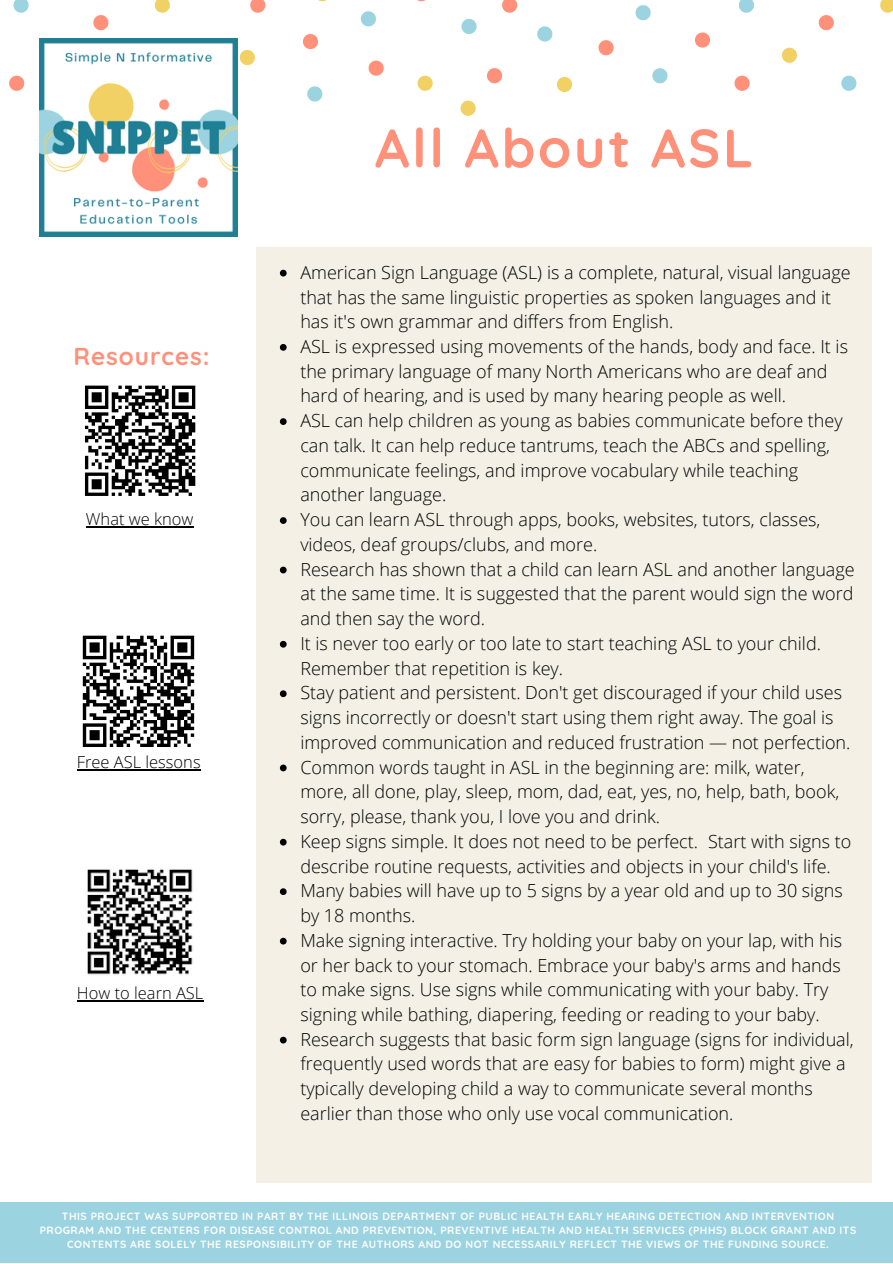
<style>
.page{position:relative;width:893px;height:1264px;background:#fff}
.page>*{position:absolute;margin:0;border:0;box-sizing:border-box;transform-origin:0 0}
.t1{font:700 54px "Quicksand";letter-spacing:.05em;color:#ff917b}
.t2{font:700 24.3px "Quicksand";letter-spacing:.04em;color:#ff917b}
.t3{font:300 18px/24.8px "Open Sans";color:#000}
.t4{font:300 16.5px "Open Sans";color:#000}
.t5{font:700 10.5px/14px "Quicksand";letter-spacing:.05em;color:#fff;text-align:center}
</style>
<div class="page">
<svg style="left:13px;top:0;width:16px;height:13px"></svg>
<svg style="left:307px;top:86px;width:15px;height:15px"></svg>
<svg style="left:361px;top:11px;width:15px;height:15px"></svg>
<svg style="left:155px;top:0;width:15px;height:13px"></svg>
<svg style="left:240px;top:50px;width:15px;height:15px"></svg>
<svg style="left:417px;top:76px;width:15px;height:15px"></svg>
<svg style="left:9px;top:76px;width:15px;height:15px"></svg>
<svg style="left:250px;top:0;width:15px;height:13px"></svg>
<svg style="left:93px;top:15px;width:15px;height:15px"></svg>
<svg style="left:303px;top:34px;width:15px;height:15px"></svg>
<svg style="left:368px;top:61px;width:15px;height:15px"></svg>
<svg style="left:738px;top:0;width:16px;height:13px"></svg>
<svg style="left:841px;top:76px;width:15px;height:15px"></svg>
<svg style="left:635px;top:5px;width:15px;height:15px"></svg>
<svg style="left:652px;top:68px;width:15px;height:15px"></svg>
<svg style="left:537px;top:26px;width:15px;height:16px"></svg>
<svg style="left:461px;top:19px;width:15px;height:15px"></svg>
<svg style="left:880px;top:0;width:12px;height:13px"></svg>
<svg style="left:557px;top:77px;width:15px;height:15px"></svg>
<svg style="left:460px;top:101px;width:15px;height:15px"></svg>
<svg style="left:781px;top:48px;width:16px;height:15px"></svg>
<svg style="left:695px;top:32px;width:15px;height:16px"></svg>
<svg style="left:734px;top:76px;width:15px;height:15px"></svg>
<svg style="left:487px;top:68px;width:15px;height:15px"></svg>
<svg style="left:502px;top:0;width:15px;height:13px"></svg>
<svg style="left:818px;top:15px;width:15px;height:15px"></svg>
<svg style="left:598px;top:40px;width:15px;height:15px"></svg>
<div style="left:256px;top:247px;width:615px;height:663px;background:#f4f0e5"></div>
<div style="left:0;top:1202px;width:892px;height:60px;background:#9cd3e1"></div>
<div style="left:256px;top:518px;width:615px;height:664px;background:#f4f0e5"></div>
<img style="left:87px;top:869px;width:106px;height:106px">
<svg style="left:280px;top:270px;width:6px;height:6px"></svg>
<svg style="left:280px;top:344px;width:6px;height:7px"></svg>
<svg style="left:280px;top:418px;width:6px;height:7px"></svg>
<svg style="left:280px;top:517px;width:6px;height:7px"></svg>
<svg style="left:280px;top:566px;width:6px;height:7px"></svg>
<svg style="left:280px;top:641px;width:6px;height:6px"></svg>
<svg style="left:280px;top:690px;width:6px;height:7px"></svg>
<svg style="left:280px;top:764px;width:6px;height:7px"></svg>
<svg style="left:280px;top:838px;width:6px;height:7px"></svg>
<svg style="left:280px;top:888px;width:6px;height:7px"></svg>
<svg style="left:280px;top:937px;width:6px;height:7px"></svg>
<svg style="left:280px;top:1036px;width:6px;height:7px"></svg>
<img style="left:39px;top:38px;width:198px;height:198px">
<svg style="left:83px;top:635px;width:111px;height:112px"></svg>
<svg style="left:85px;top:385px;width:111px;height:111px"></svg>
<hr style="left:86px;top:526px;width:107px;height:1px;background:#000">
<hr style="left:77px;top:769px;width:124px;height:1px;background:#000">
<hr style="left:77px;top:1000px;width:126px;height:1px;background:#000">
<h2 class="t2" style="left:73px;top:341px;width:137px">Resources:</h2>
<p class="t4" style="left:86px;top:507px;width:109px">What we know</p>
<p class="t4" style="left:77px;top:750px;width:125px">Free ASL lessons</p>
<p class="t4" style="left:77px;top:981px;width:128px">How to learn ASL</p>
<h1 class="t1" style="left:375px;top:113px;width:380px">All About ASL</h1>
<p class="t3" style="left:300px;top:259px;width:556px">American Sign Language (ASL) is a complete, natural, visual language that has the same linguistic properties as spoken languages and it has it's own grammar and differs from English.<br>ASL is expressed using movements of the hands, body and face. It is the primary language of many North Americans who are deaf and hard of hearing, and is used by many hearing people as well.<br>ASL can help children as young as babies communicate before they can talk. It can help reduce tantrums, teach the ABCs and spelling, communicate feelings, and improve vocabulary while teaching another language.<br>You can learn ASL through apps, books, websites, tutors, classes, videos, deaf groups/clubs, and more.<br>Research has shown that a child can learn ASL and another language at the same time. It is suggested that the parent would sign the word and then say the word.<br>It is never too early or too late to start teaching ASL to your child.<br>Remember that repetition is key.<br>Stay patient and persistent. Don't get discouraged if your child uses signs incorrectly or doesn't start using them right away. The goal is improved communication and reduced frustration — not perfection.<br>Common words taught in ASL in the beginning are: milk, water, more, all done, play, sleep, mom, dad, eat, yes, no, help, bath, book, sorry, please, thank you, I love you and drink.<br>Keep signs simple. It does not need to be perfect. Start with signs to describe routine requests, activities and objects in your child's life.<br>Many babies will have up to 5 signs by a year old and up to 30 signs by 18 months.<br>Make signing interactive. Try holding your baby on your lap, with his or her back to your stomach. Embrace your baby's arms and hands to make signs. Use signs while communicating with your baby. Try signing while bathing, diapering, feeding or reading to your baby.<br>Research suggests that basic form sign language (signs for individual, frequently used words that are easy for babies to form) might give a typically developing child a way to communicate several months earlier than those who only use vocal communication.</p>
<p class="t5" style="left:40px;top:1208px;width:818px">THIS PROJECT WAS SUPPORTED IN PART BY THE ILLINOIS DEPARTMENT OF PUBLIC HEALTH EARLY HEARING DETECTION AND INTERVENTION<br>PROGRAM AND THE CENTERS FOR DISEASE CONTROL AND PREVENTION, PREVENTIVE HEALTH AND HEALTH SERVICES (PHHS) BLOCK GRANT AND ITS<br>CONTENTS ARE SOLELY THE RESPONSIBILITY OF THE AUTHORS AND DO NOT NECESSARILY REFLECT THE VIEWS OF THE FUNDING SOURCE.</p>
</div>
